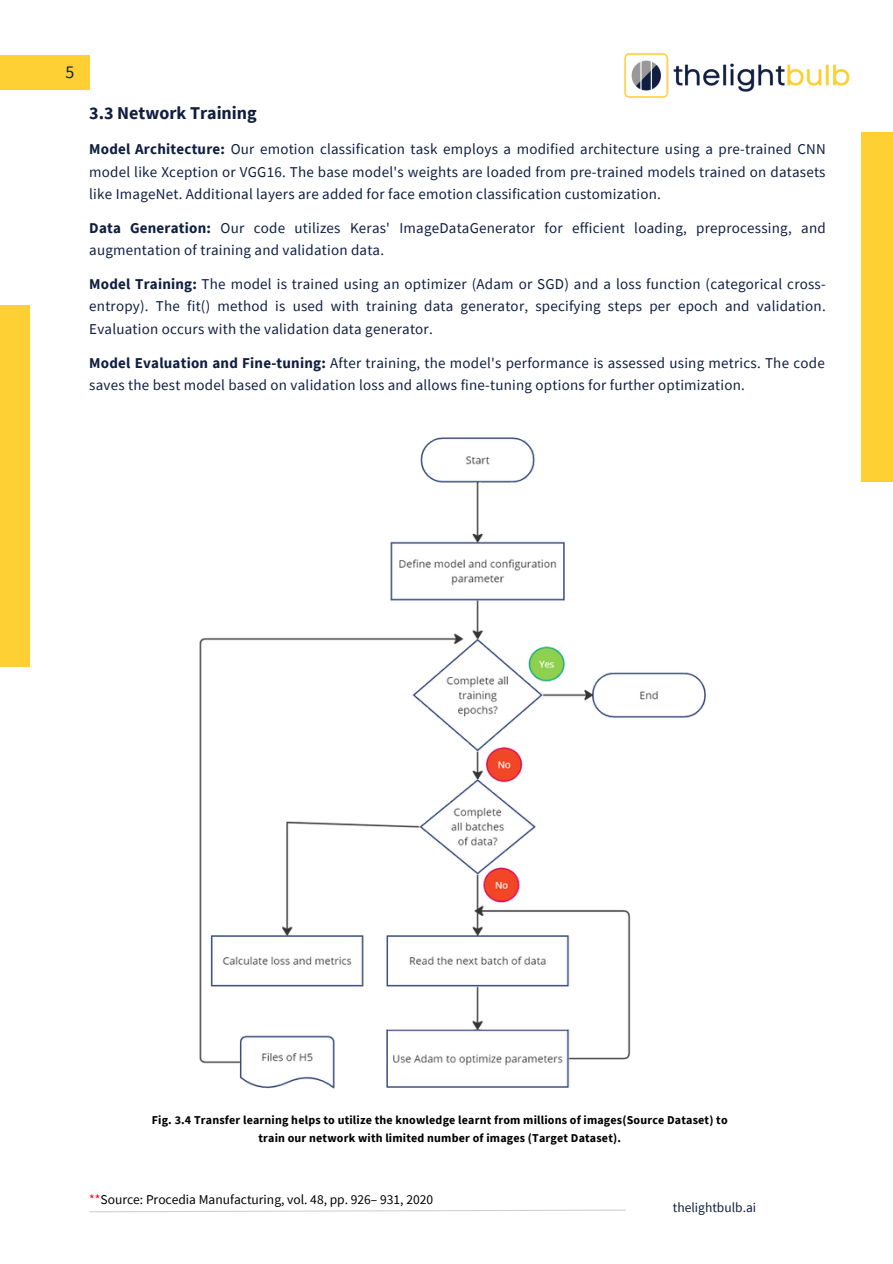
<style>
.page{position:relative;width:893px;height:1264px;background:#fff}
.page>*{position:absolute;margin:0;border:0;box-sizing:border-box;transform-origin:0 0}
.t1{font:700 18px "Source Sans Pro";color:#101e41}
.t2{font:18px "Source Sans Pro";color:#101e41}
.t3{font:15px/22.5px "Source Sans Pro";letter-spacing:.015em;color:#101e41;text-align:justify}
.t4{font:13.5px "Source Sans Pro";color:#000}
.t5{font:13.5px "Source Sans Pro";color:#101e41}
.t6{font:700 12px/18px "Source Sans Pro";letter-spacing:.015em;color:#000;text-align:center}
.s1{font-weight:700}
.s2{color:#ff0013}
</style>
<div class="page">
<div style="left:0;top:55px;width:89px;height:34px;background:#ffd034"></div>
<div style="left:860px;top:133px;width:32px;height:349px;background:#ffd034"></div>
<div style="left:0;top:305px;width:30px;height:361px;background:#ffd034"></div>
<svg style="left:89px;top:1209px;width:537px;height:3px"></svg>
<img style="left:624px;top:53px;width:226px;height:45px">
<img style="left:199px;top:437px;width:507px;height:652px">
<p class="t2" style="left:66px;top:60px;width:10px">5</p>
<p class="t1" style="left:89px;top:101px;width:169px">3.3 Network Training</p>
<p class="t3" style="left:89px;top:137px;width:738px"><span class="s1">Model Architecture:</span> Our emotion classification task employs a modified architecture using a pre-trained CNN model like Xception or VGG16. The base model's weights are loaded from pre-trained models trained on datasets like ImageNet. Additional layers are added for face emotion classification customization.</p>
<p class="t3" style="left:89px;top:216px;width:738px"><span class="s1">Data Generation:</span> Our code utilizes Keras' ImageDataGenerator for efficient loading, preprocessing, and augmentation of training and validation data.</p>
<p class="t3" style="left:89px;top:272px;width:738px"><span class="s1">Model Training:</span> The model is trained using an optimizer (Adam or SGD) and a loss function (categorical cross&shy;entropy). The fit() method is used with training data generator, specifying steps per epoch and validation.<br>Evaluation occurs with the validation data generator.</p>
<p class="t3" style="left:89px;top:351px;width:737px"><span class="s1">Model Evaluation and Fine-tuning:</span> After training, the model's performance is assessed using metrics. The code saves the best model based on validation loss and allows fine-tuning options for further optimization.</p>
<p class="t6" style="left:152px;top:1110px;width:577px">Fig. 3.4 Transfer learning helps to utilize the knowledge learnt from millions of images(Source Dataset) to train our network with limited number of images (Target Dataset).</p>
<p class="t4" style="left:89px;top:1190px;width:345px"><span class="s2">**</span>Source: Procedia Manufacturing, vol. 48, pp. 926– 931, 2020</p>
<p class="t5" style="left:673px;top:1198px;width:85px">thelightbulb.ai</p>
</div>
